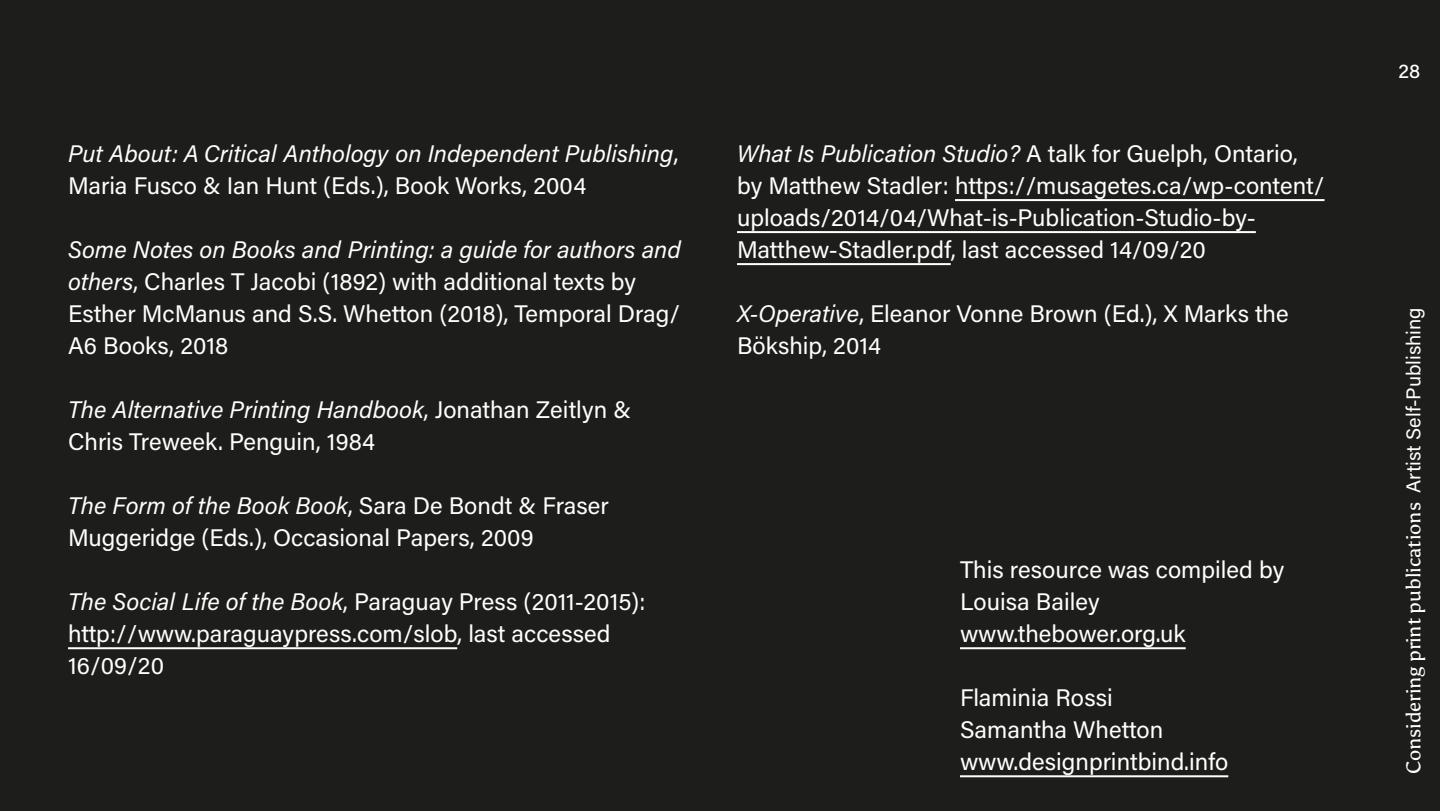
<style>
.page{position:relative;width:1440px;height:811px;background:#1d1d1b}
.page>*{position:absolute;margin:0;border:0;box-sizing:border-box;transform-origin:0 0}
.t1{font:24px/32px "Acumin Variable Concept";letter-spacing:.02em;color:#fff}
.t2{font:20px "Asul";color:#fff}
.t3{font:20px "Acumin Variable Concept";color:#fff}
.s1{font-family:"Acumin Variable Concept"}
</style>
<div class="page">
<hr style="left:68px;top:647px;width:389px;height:2px;background:#fff">
<hr style="left:955px;top:199px;width:370px;height:2px;background:#fff">
<hr style="left:737px;top:231px;width:519px;height:2px;background:#fff">
<hr style="left:737px;top:263px;width:214px;height:2px;background:#fff">
<hr style="left:960px;top:647px;width:226px;height:2px;background:#fff">
<hr style="left:960px;top:775px;width:268px;height:2px;background:#fff">
<p class="t1" style="left:68px;top:137px;width:611px">Put About: A Critical Anthology on Independent Publishing,<br>Maria Fusco &amp; Ian Hunt (Eds.), Book Works, 2004</p>
<p class="t1" style="left:68px;top:233px;width:614px">Some Notes on Books and Printing: a guide for authors and others, Charles T Jacobi (1892) with additional texts by Esther McManus and S.S. Whetton (2018), Temporal Drag/ A6 Books, 2018</p>
<p class="t1" style="left:68px;top:393px;width:564px">The Alternative Printing Handbook, Jonathan Zeitlyn &amp;<br>Chris Treweek. Penguin, 1984</p>
<p class="t1" style="left:68px;top:489px;width:542px">The Form of the Book Book, Sara De Bondt &amp; Fraser<br>Muggeridge (Eds.), Occasional Papers, 2009</p>
<p class="t1" style="left:68px;top:585px;width:578px">The Social Life of the Book, Paraguay Press (2011-2015): http://www.paraguaypress.com/slob, last accessed<br>16/09/20</p>
<p class="t1" style="left:737px;top:137px;width:589px">What Is Publication Studio? A talk for Guelph, Ontario, by Matthew Stadler: https://musagetes.ca/wp-content/ uploads/2014/04/What-is-Publication-Studio-by-Matthew-Stadler.pdf, last accessed 14/09/20</p>
<p class="t1" style="left:737px;top:297px;width:553px">X-Operative, Eleanor Vonne Brown (Ed.), X Marks the<br>Bökship, 2014</p>
<p class="t1" style="left:960px;top:553px;width:325px">This resource was compiled by<br>Louisa Bailey www.thebower.org.uk</p>
<p class="t1" style="left:960px;top:681px;width:269px">Flaminia Rossi<br>Samantha Whetton www.designprintbind.info</p>
<p class="t3" style="left:1399px;top:58px;width:23px">28</p>
<p class="t2" style="left:1401px;top:774px;width:468px;rotate:-90deg">Considering print publications <span class="s1">Artist Self-Publishing</span></p>
</div>
